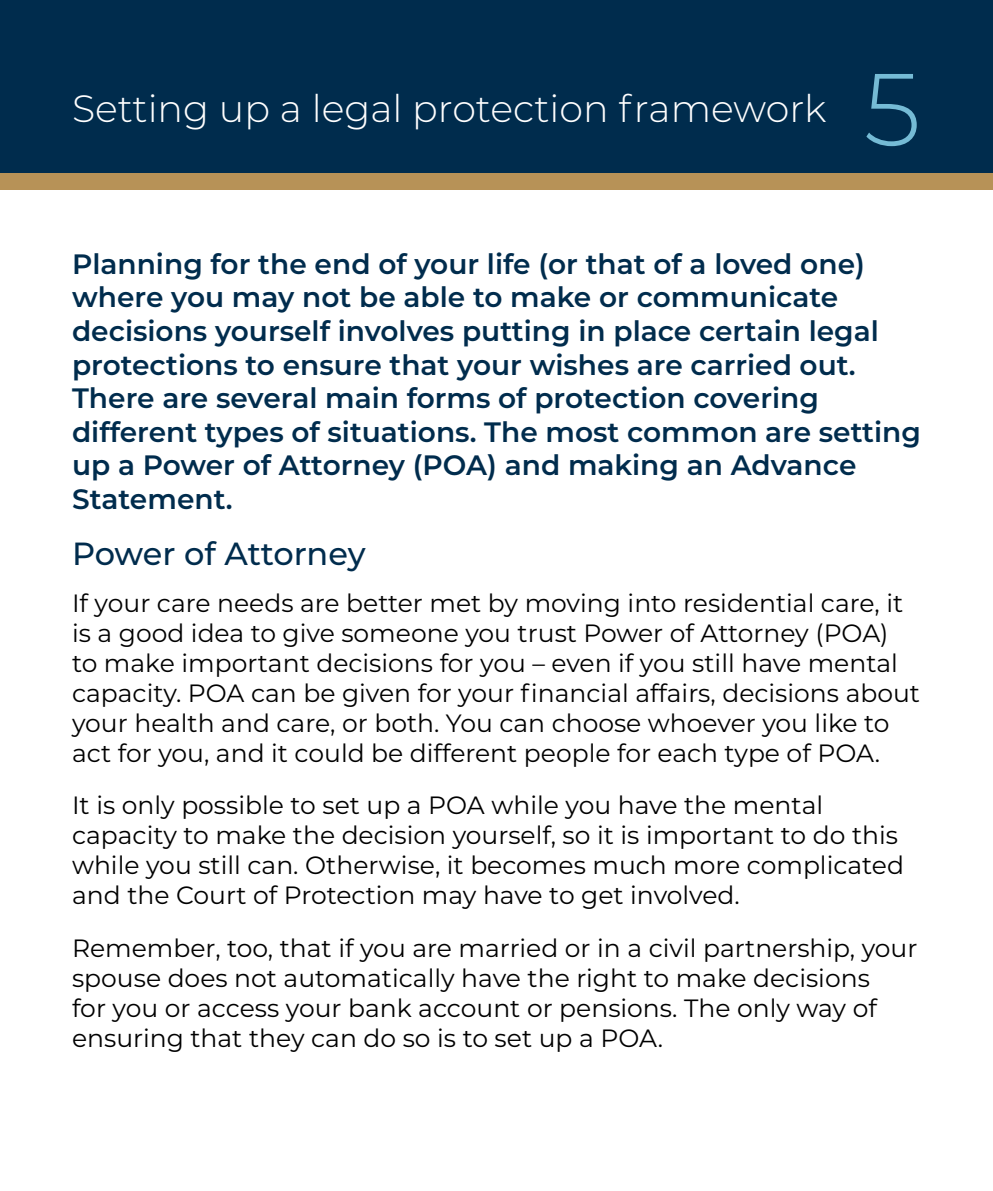
<style>
.page{position:relative;width:993px;height:1191px;background:#fff}
.page>*{position:absolute;margin:0;border:0;box-sizing:border-box;transform-origin:0 0}
.t1{font:300 102.4px "Montserrat Alternates";color:#75bbd5}
.t2{font:300 42px "Montserrat";color:#fff}
.t3{font:300 38px "Montserrat";color:#fff}
.t4{font:500 32px "Montserrat";letter-spacing:-.01em;color:#002c4d}
.t5{font:600 28px/33.6px "Montserrat";color:#002c4d}
.t6{font:25px/30px "Montserrat";color:#000}
</style>
<div class="page">
<div style="left:0;top:9px;width:992px;height:181px;background:#b79257"></div>
<div style="left:0;top:0;width:992px;height:173px;background:#002c4d"></div>
<h3 class="t3" style="left:72px;top:83px;width:755px">Setting up a legal protection framework</h3>
<h2 class="t2" style="left:72px;top:82px;width:263px">Introduction</h2>
<h1 class="t1" style="left:863px;top:40px;width:59px">5</h1>
<p class="t5" style="left:72px;top:246px;width:850px">Planning for the end of your life (or that of a loved one) where you may not be able to make or communicate decisions yourself involves putting in place certain legal protections to ensure that your wishes are carried out.<br>There are several main forms of protection covering different types of situations. The most common are setting up a Power of Attorney (POA) and making an Advance Statement.</p>
<p class="t4" style="left:72px;top:531px;width:295px">Power of Attorney</p>
<p class="t6" style="left:72px;top:587px;width:849px">If your care needs are better met by moving into residential care, it is a good idea to give someone you trust Power of Attorney (POA) to make important decisions for you – even if you still have mental capacity. POA can be given for your financial affairs, decisions about your health and care, or both. You can choose whoever you like to act for you, and it could be different people for each type of POA.</p>
<p class="t6" style="left:72px;top:789px;width:833px">It is only possible to set up a POA while you have the mental capacity to make the decision yourself, so it is important to do this while you still can. Otherwise, it becomes much more complicated and the Court of Protection may have to get involved.</p>
<p class="t6" style="left:72px;top:932px;width:846px">Remember, too, that if you are married or in a civil partnership, your spouse does not automatically have the right to make decisions<br>for you or access your bank account or pensions. The only way of ensuring that they can do so is to set up a POA.</p>
</div>
